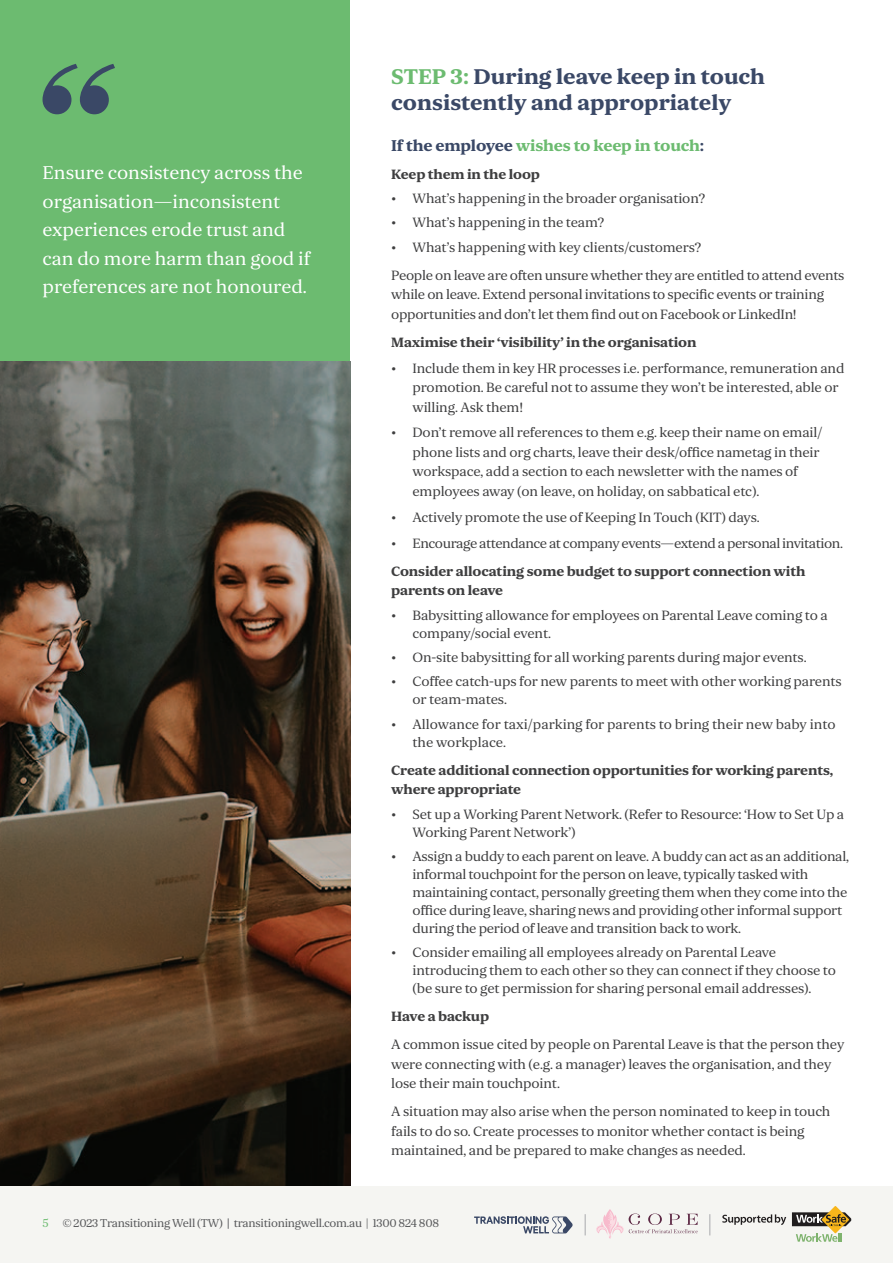
<style>
.page{position:relative;width:893px;height:1263px;background:#fff}
.page>*{position:absolute;margin:0;border:0;box-sizing:border-box;transform-origin:0 0}
.t1{font:700 22.5px/25.5px "Orbikular";color:#3a4866}
.t2{font:19.5px/28.5px "Orbikular";color:#fff}
.t3{font:700 16.5px "Orbikular";letter-spacing:-.01em;color:#6cbb70}
.t4{font:14.25px/19.5px "Orbikular";letter-spacing:-.01em;color:#3e3e3f}
.t5{font:700 14.25px/19.5px "Orbikular";letter-spacing:-.01em;color:#3e3e3f}
.t6{font:14.25px "Orbikular";letter-spacing:-.03em;color:#3e3e3f}
.t7{font:12px "Orbikular";letter-spacing:-.02em;color:#57585a}
.s1{color:#6cbb70}
.s2{color:#3a4866}
.s3{font-weight:700;color:#69696c}
</style>
<div class="page">
<div style="left:0;top:0;width:350px;height:459px;background:#6cbb70"></div>
<svg style="left:43px;top:64px;width:72px;height:50px"></svg>
<img style="left:0;top:361px;width:350px;height:825px">
<div style="left:0;top:1186px;width:893px;height:77px;background:#f5f5f2"></div>
<svg style="left:585px;top:1214px;width:1px;height:21px"></svg>
<svg style="left:596px;top:1209px;width:102px;height:30px"></svg>
<svg style="left:474px;top:1216px;width:99px;height:17px"></svg>
<svg style="left:722px;top:1214px;width:64px;height:11px"></svg>
<svg style="left:822px;top:1206px;width:27px;height:27px"></svg>
<svg style="left:792px;top:1212px;width:60px;height:14px"></svg>
<svg style="left:796px;top:1233px;width:46px;height:9px"></svg>
<svg style="left:709px;top:1214px;width:1px;height:21px"></svg>
<h2 class="t2" style="left:43px;top:158px;width:269px">Ensure consistency across the organisation—inconsistent experiences erode trust and can do more harm than good if preferences are not honoured.</h2>
<h1 class="t1" style="left:391px;top:63px;width:375px"><span class="s1">STEP 3:</span> During leave keep in touch consistently and appropriately</h1>
<p class="t3" style="left:391px;top:133px;width:315px"><span class="s2">If the employee</span> wishes to keep in touch<span class="s2">:</span></p>
<p class="t5" style="left:391px;top:163px;width:150px">Keep them in the loop</p>
<p class="t4" style="left:391px;top:188px;width:316px">• What’s happening in the broader organisation?</p>
<p class="t4" style="left:391px;top:212px;width:215px">• What’s happening in the team?</p>
<p class="t4" style="left:391px;top:232px;width:455px;line-height:28px">• What’s happening with key clients/customers?<br>People on leave are often unsure whether they are entitled to attend events</p>
<p class="t4" style="left:391px;top:284px;width:434px">while on leave. Extend personal invitations to specific events or training opportunities and don’t let them find out on Facebook or LinkedIn!</p>
<p class="t5" style="left:391px;top:331px;width:307px">Maximise their ‘visibility’ in the organisation</p>
<p class="t4" style="left:412px;top:357px;width:433px;text-indent:-21px">• Include them in key HR processes i.e. performance, remuneration and promotion. Be careful not to assume they won’t be interested, able or willing. Ask them!</p>
<p class="t4" style="left:412px;top:422px;width:412px;text-indent:-21px">• Don’t remove all references to them e.g. keep their name on email/ phone lists and org charts, leave their desk/office nametag in their workspace, add a section to each newsletter with the names of employees away (on leave, on holiday, on sabbatical etc).</p>
<p class="t4" style="left:391px;top:507px;width:370px">• Actively promote the use of Keeping In Touch (KIT) days.</p>
<p class="t6" style="left:391px;top:534px;width:453px">• Encourage attendance at company events—extend a personal invitation.</p>
<p class="t5" style="left:391px;top:560px;width:416px">Consider allocating some budget to support connection with parents on leave</p>
<p class="t4" style="left:412px;top:605px;width:417px;line-height:18px;text-indent:-21px">• Babysitting allowance for employees on Parental Leave coming to a company/social event.</p>
<p class="t4" style="left:391px;top:647px;width:417px">• On-site babysitting for all working parents during major events.</p>
<p class="t4" style="left:412px;top:672px;width:431px;line-height:18px;text-indent:-21px">• Coffee catch-ups for new parents to meet with other working parents or team-mates.</p>
<p class="t4" style="left:412px;top:714px;width:425px;line-height:18px;text-indent:-21px">• Allowance for taxi/parking for parents to bring their new baby into the workplace.</p>
<p class="t5" style="left:391px;top:759px;width:444px">Create additional connection opportunities for working parents, where appropriate</p>
<p class="t4" style="left:412px;top:804px;width:433px;line-height:18px;text-indent:-21px">• Set up a Working Parent Network. (Refer to Resource: ‘How to Set Up a<br>Working Parent Network’)</p>
<p class="t4" style="left:412px;top:847px;width:438px;line-height:18px;text-indent:-21px">• Assign a buddy to each parent on leave. A buddy can act as an additional, informal touchpoint for the person on leave, typically tasked with maintaining contact, personally greeting them when they come into the office during leave, sharing news and providing other informal support during the period of leave and transition back to work.</p>
<p class="t4" style="left:412px;top:943px;width:425px;line-height:18px;text-indent:-21px">• Consider emailing all employees already on Parental Leave introducing them to each other so they can connect if they choose to (be sure to get permission for sharing personal email addresses).</p>
<p class="t5" style="left:391px;top:1006px;width:100px">Have a backup</p>
<p class="t4" style="left:391px;top:1034px;width:455px">A common issue cited by people on Parental Leave is that the person they were connecting with (e.g. a manager) leaves the organisation, and they lose their main touchpoint.</p>
<p class="t4" style="left:391px;top:1101px;width:441px">A situation may also arise when the person nominated to keep in touch fails to do so. Create processes to monitor whether contact is being maintained, and be prepared to make changes as needed.</p>
<p class="t7" style="left:43px;top:1215px;width:398px"><span class="s1">5</span> © 2023 Transitioning Well (TW) <span class="s3">|</span> transitioningwell.com.au | 1300 824 808</p>
</div>
